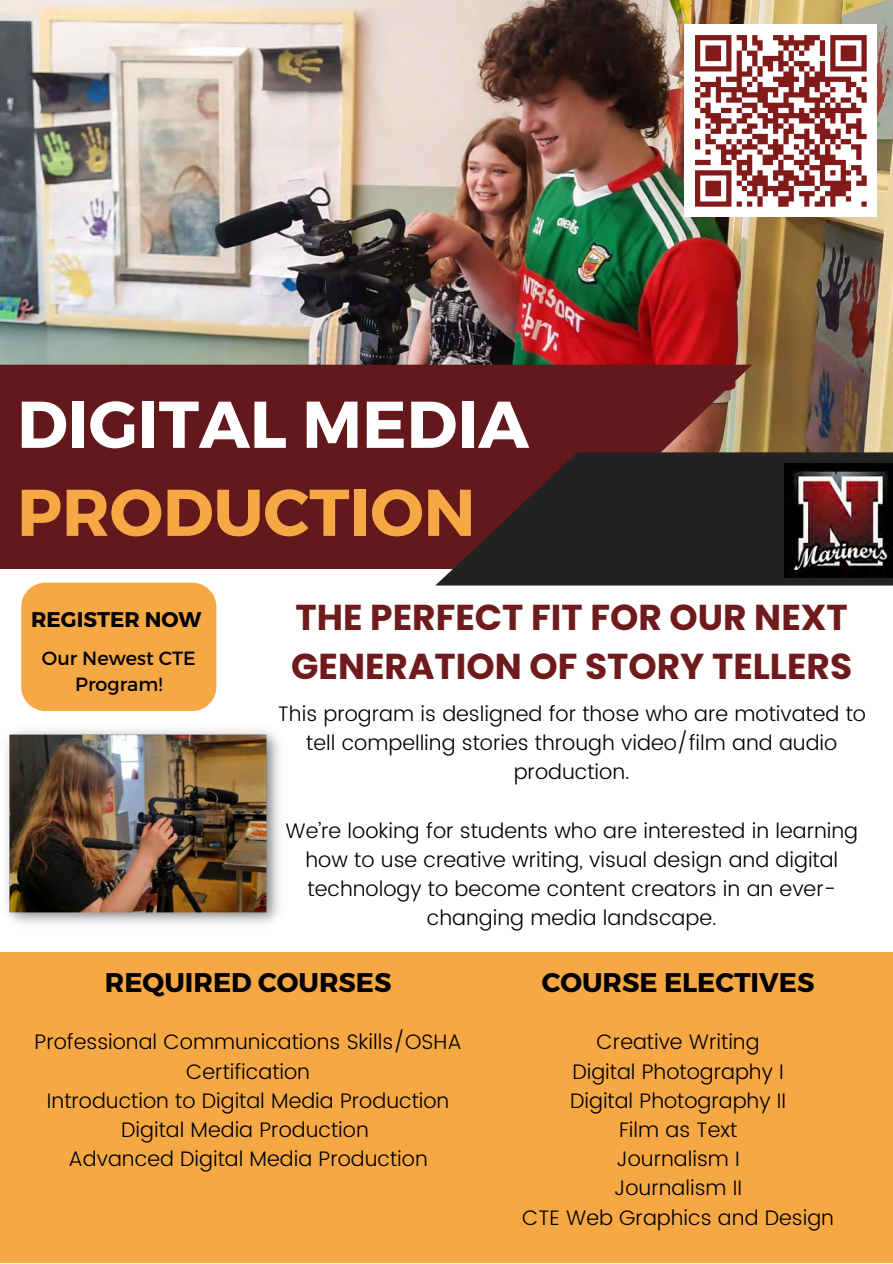
<style>
.page{position:relative;width:893px;height:1264px;background:#fff}
.page>*{position:absolute;margin:0;border:0;box-sizing:border-box;transform-origin:0 0}
.t1{font:700 66px "Montserrat";color:#fff}
.t2{font:700 66px "Montserrat";color:#f5a844}
.t3{font:700 36px/49.5px "Poppins";color:#6f1a1c}
.t4{font:700 27px "Montserrat";color:#000}
.t5{font:700 21.3px "Montserrat";color:#000}
.t6{font:300 21px/29.2px "Poppins";color:#000;text-align:center}
.t7{font:19.05px/26.2px "Montserrat";color:#000;text-align:center}
</style>
<div class="page">
<div style="left:21px;top:582px;width:195px;height:129px;background:#f5a844;border-radius:24px"></div>
<img style="left:0;top:0;width:892px;height:452px">
<div style="left:0;top:364px;width:752px;height:205px;background:#63181b"></div>
<svg style="left:436px;top:452px;width:456px;height:133px;fill:#222"></svg>
<img style="left:784px;top:464px;width:108px;height:113px">
<div style="left:0;top:952px;width:892px;height:310px;background:#f5a844"></div>
<img style="left:7px;top:730px;width:273px;height:194px">
<div style="left:684px;top:25px;width:193px;height:192px;background:#fff"></div>
<svg style="left:695px;top:35px;width:172px;height:172px"></svg>
<p class="t1" style="left:17px;top:381px;width:513px">DIGITAL MEDIA</p>
<p class="t2" style="left:17px;top:469px;width:460px">PRODUCTION</p>
<p class="t5" style="left:31px;top:605px;width:172px">REGISTER NOW</p>
<p class="t7" style="left:42px;top:644px;width:155px">Our Newest CTE<br>Program!</p>
<p class="t3" style="left:291px;top:592px;width:562px">THE PERFECT FIT FOR OUR NEXT<br>GENERATION OF STORY TELLERS</p>
<p class="t6" style="left:278px;top:698px;width:589px">This program is desligned for those who are motivated to tell compelling stories through video/film and audio production.</p>
<p class="t6" style="left:285px;top:815px;width:574px">We’re looking for students who are interested in learning how to use creative writing, visual design and digital technology to become content creators in an ever&shy;changing media landscape.</p>
<p class="t4" style="left:105px;top:964px;width:288px">REQUIRED COURSES</p>
<p class="t6" style="left:35px;top:1027px;width:428px">Professional Communications Skills/OSHA<br>Certification</p>
<p class="t6" style="left:47px;top:1085px;width:404px">Introduction to Digital Media Production</p>
<p class="t6" style="left:121px;top:1115px;width:249px">Digital Media Production</p>
<p class="t6" style="left:68px;top:1144px;width:361px">Advanced Digital Media Production</p>
<p class="t4" style="left:541px;top:964px;width:274px">COURSE ELECTIVES</p>
<p class="t6" style="left:596px;top:1027px;width:164px">Creative Writing</p>
<p class="t6" style="left:572px;top:1056px;width:213px">Digital Photography I</p>
<p class="t6" style="left:570px;top:1085px;width:217px">Digital Photography II</p>
<p class="t6" style="left:619px;top:1115px;width:119px">Film as Text</p>
<p class="t6" style="left:616px;top:1144px;width:125px">Journalism I</p>
<p class="t6" style="left:614px;top:1173px;width:129px">Journalism II</p>
<p class="t6" style="left:522px;top:1202px;width:313px">CTE Web Graphics and Design</p>
</div>
